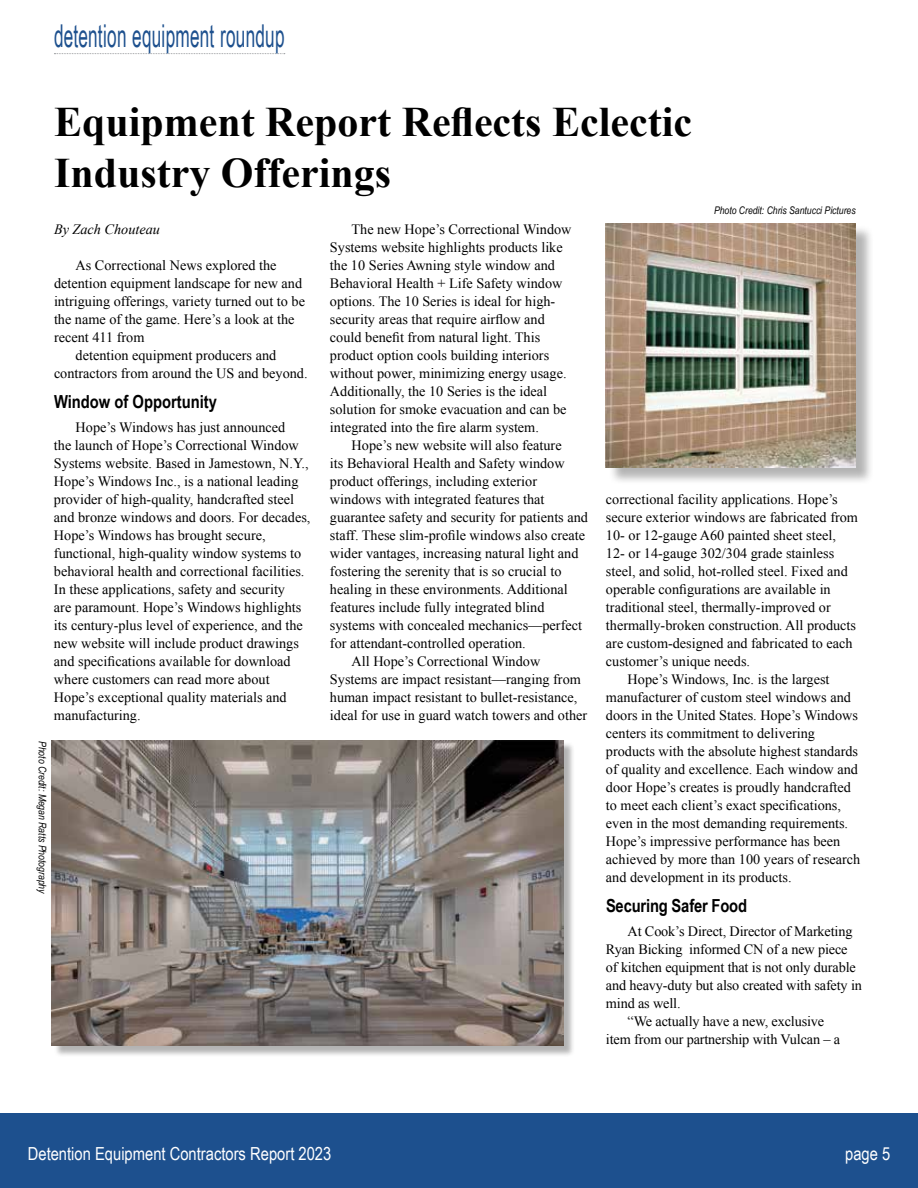
<style>
.page{position:relative;width:918px;height:1188px;background:#fff}
.page>*{position:absolute;margin:0;border:0;box-sizing:border-box;transform-origin:0 0}
.t1{font:700 42px/50.4px "Times New Roman";color:#000}
.t2{font:31.5px "Arial Narrow";letter-spacing:.01em;color:#1d508e;scale:.67 1}
.t3{font:18px "Arial Narrow";color:#fff}
.t4{font:700 18px "Arial Narrow";letter-spacing:-.005em;color:#000}
.t5{font:14.25px/18px "Times New Roman";color:#000}
.t6{font:italic 14.25px "Times New Roman";color:#000}
.t7{font:italic 10.5px "Arial Narrow";color:#000}
</style>
<div class="page">
<svg style="left:54px;top:53px;width:231px;height:1px"></svg>
<div style="left:0;top:1113px;width:918px;height:75px;background:#1d508e"></div>
<div style="left:54px;top:742px;width:521px;height:316px;background:#000;opacity:.3"></div>
<img style="left:52px;top:740px;width:511px;height:306px">
<div style="left:608px;top:225px;width:266px;height:261px;background:#000;opacity:.3"></div>
<img style="left:606px;top:223px;width:250px;height:244px">
<h2 class="t2" style="left:54px;top:12px;width:346px">detention equipment roundup</h2>
<h1 class="t1" style="left:54px;top:96px;width:640px">Equipment Report Reflects Eclectic<br>Industry Offerings</h1>
<p class="t6" style="left:54px;top:219px;width:108px">By Zach Chouteau</p>
<p class="t5" style="left:76px;top:256px;width:203px">As Correctional News explored the</p>
<p class="t5" style="left:54px;top:274px;width:250px">detention equipment landscape for new and</p>
<p class="t5" style="left:54px;top:292px;width:253px">intriguing offerings, variety turned out to be</p>
<p class="t5" style="left:54px;top:310px;width:242px">the name of the game. Here’s a look at the</p>
<p class="t5" style="left:54px;top:328px;width:92px">recent 411 from</p>
<p class="t5" style="left:76px;top:346px;width:202px">detention equipment producers and</p>
<p class="t5" style="left:54px;top:364px;width:255px">contractors from around the US and beyond.</p>
<p class="t4" style="left:54px;top:388px;width:165px">Window of Opportunity</p>
<p class="t5" style="left:54px;top:418px;width:258px;text-indent:22px">Hope’s Windows has just announced<br>the launch of Hope’s Correctional Window Systems website. Based in Jamestown, N.Y., Hope’s Windows Inc., is a national leading provider of high-quality, handcrafted steel and bronze windows and doors. For decades, Hope’s Windows has brought secure, functional, high-quality window systems to behavioral health and correctional facilities.<br>In these applications, safety and security<br>are paramount. Hope’s Windows highlights its century-plus level of experience, and the new website will include product drawings and specifications available for download where customers can read more about Hope’s exceptional quality materials and manufacturing.</p>
<p class="t7" style="left:714px;top:203px;width:143px">Photo Credit: Chris Santucci Pictures</p>
<p class="t5" style="left:330px;top:220px;width:243px;text-indent:22px">The new Hope’s Correctional Window Systems website highlights products like the 10 Series Awning style window and Behavioral Health + Life Safety window options. The 10 Series is ideal for high&shy;security areas that require airflow and could benefit from natural light. This product option cools building interiors without power, minimizing energy usage.<br>Additionally, the 10 Series is the ideal solution for smoke evacuation and can be integrated into the fire alarm system.</p>
<p class="t5" style="left:352px;top:436px;width:212px">Hope’s new website will also feature</p>
<p class="t5" style="left:330px;top:454px;width:236px">its Behavioral Health and Safety window</p>
<p class="t5" style="left:330px;top:472px;width:209px">product offerings, including exterior</p>
<p class="t5" style="left:330px;top:490px;width:216px">windows with integrated features that</p>
<p class="t5" style="left:330px;top:508px;width:260px">guarantee safety and security for patients and</p>
<p class="t5" style="left:330px;top:526px;width:257px">staff. These slim-profile windows also create</p>
<p class="t5" style="left:330px;top:544px;width:250px">wider vantages, increasing natural light and</p>
<p class="t5" style="left:330px;top:562px;width:233px">fostering the serenity that is so crucial to</p>
<p class="t5" style="left:330px;top:580px;width:239px">healing in these environments. Additional</p>
<p class="t5" style="left:330px;top:598px;width:216px">features include fully integrated blind</p>
<p class="t5" style="left:330px;top:616px;width:254px">systems with concealed mechanics—perfect</p>
<p class="t5" style="left:330px;top:634px;width:197px">for attendant-controlled operation.</p>
<p class="t5" style="left:352px;top:652px;width:190px">All Hope’s Correctional Window</p>
<p class="t5" style="left:330px;top:670px;width:252px">Systems are impact resistant—ranging from</p>
<p class="t5" style="left:330px;top:688px;width:249px">human impact resistant to bullet-resistance,</p>
<p class="t5" style="left:330px;top:706px;width:259px">ideal for use in guard watch towers and other</p>
<p class="t5" style="left:606px;top:490px;width:233px">correctional facility applications. Hope’s</p>
<p class="t5" style="left:606px;top:508px;width:254px">secure exterior windows are fabricated from</p>
<p class="t5" style="left:606px;top:526px;width:231px">10- or 12-gauge A60 painted sheet steel,</p>
<p class="t5" style="left:606px;top:544px;width:230px">12- or 14-gauge 302/304 grade stainless</p>
<p class="t5" style="left:606px;top:562px;width:243px">steel, and solid, hot-rolled steel. Fixed and</p>
<p class="t5" style="left:606px;top:580px;width:226px">operable configurations are available in</p>
<p class="t5" style="left:606px;top:598px;width:226px">traditional steel, thermally-improved or</p>
<p class="t5" style="left:606px;top:616px;width:252px">thermally-broken construction. All products</p>
<p class="t5" style="left:606px;top:634px;width:248px">are custom-designed and fabricated to each</p>
<p class="t5" style="left:606px;top:652px;width:146px">customer’s unique needs.</p>
<p class="t5" style="left:628px;top:670px;width:203px">Hope’s Windows, Inc. is the largest</p>
<p class="t5" style="left:606px;top:688px;width:246px">manufacturer of custom steel windows and</p>
<p class="t5" style="left:606px;top:706px;width:254px">doors in the United States. Hope’s Windows</p>
<p class="t5" style="left:606px;top:724px;width:210px">centers its commitment to delivering</p>
<p class="t5" style="left:606px;top:742px;width:254px">products with the absolute highest standards</p>
<p class="t5" style="left:606px;top:760px;width:254px">of quality and excellence. Each window and</p>
<p class="t5" style="left:606px;top:778px;width:246px">door Hope’s creates is proudly handcrafted</p>
<p class="t5" style="left:606px;top:796px;width:237px">to meet each client’s exact specifications,</p>
<p class="t5" style="left:606px;top:814px;width:244px">even in the most demanding requirements.</p>
<p class="t5" style="left:606px;top:832px;width:236px">Hope’s impressive performance has been</p>
<p class="t5" style="left:606px;top:850px;width:256px">achieved by more than 100 years of research</p>
<p class="t5" style="left:606px;top:868px;width:187px">and development in its products.</p>
<p class="t4" style="left:606px;top:892px;width:143px">Securing Safer Food</p>
<p class="t5" style="left:628px;top:922px;width:226px">At Cook’s Direct, Director of Marketing</p>
<p class="t5" style="left:606px;top:940px;width:243px">Ryan Bicking informed CN of a new piece</p>
<p class="t5" style="left:606px;top:958px;width:251px">of kitchen equipment that is not only durable</p>
<p class="t5" style="left:606px;top:976px;width:257px">and heavy-duty but also created with safety in</p>
<p class="t5" style="left:606px;top:994px;width:76px">mind as well.</p>
<p class="t5" style="left:628px;top:1012px;width:198px">“We actually have a new, exclusive</p>
<p class="t5" style="left:606px;top:1030px;width:236px">item from our partnership with Vulcan – a</p>
<p class="t7" style="left:50px;top:741px;width:155px;rotate:90deg">Photo Credit: Megan Ratts Photography</p>
<p class="t3" style="left:28px;top:1140px;width:305px">Detention Equipment Contractors Report 2023</p>
<p class="t3" style="left:845px;top:1140px;width:47px">page 5</p>
</div>
